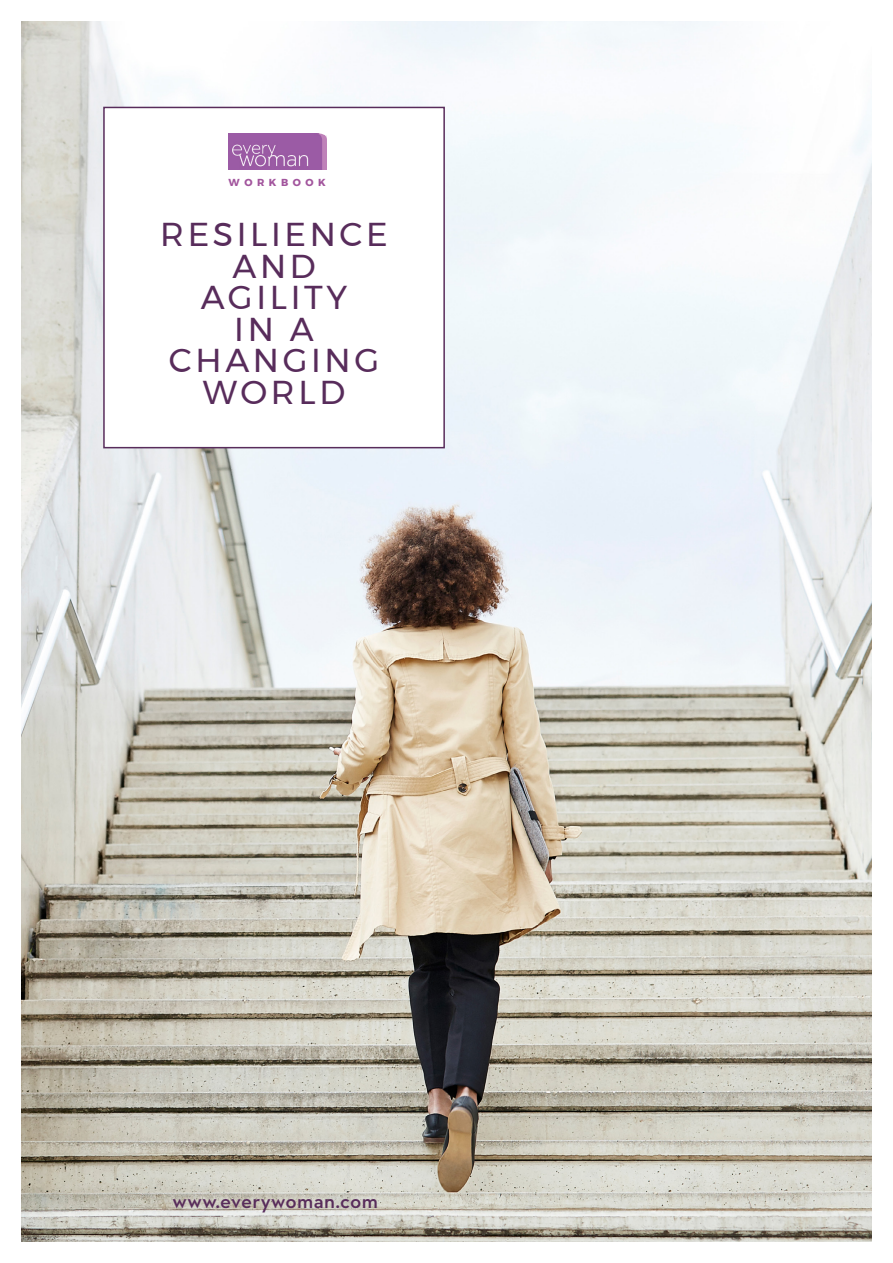
<style>
.page{position:relative;width:893px;height:1263px;background:#fff}
.page>*{position:absolute;margin:0;border:0;box-sizing:border-box;transform-origin:0 0}
.t1{font:33px/31.5px "Montserrat";letter-spacing:.11em;color:#582c5b;text-align:center}
.t2{font:600 21px "Neutraface Text";letter-spacing:.015em;color:#582c5b}
.t3{font:700 10.05px "Montserrat";letter-spacing:.45em;color:#a2559d}
</style>
<div class="page">
<img style="left:21px;top:21px;width:851px;height:1221px">
<div style="left:104px;top:107px;width:340px;height:341px;background:#fff"></div>
<div style="left:103px;top:107px;width:342px;height:341px;border:2px solid #582c5b"></div>
<img style="left:228px;top:134px;width:89px;height:36px">
<svg style="left:317px;top:133px;width:10px;height:37px"></svg>
<p class="t3" style="left:229px;top:174px;width:99px">WORKBOOK</p>
<p class="t1" style="left:160px;top:218px;width:229px">RESILIENCE<br>AND<br>AGILITY<br>IN A<br>CHANGING<br>WORLD</p>
<p class="t2" style="left:173px;top:1188px;width:207px">www.everywoman.com</p>
</div>
